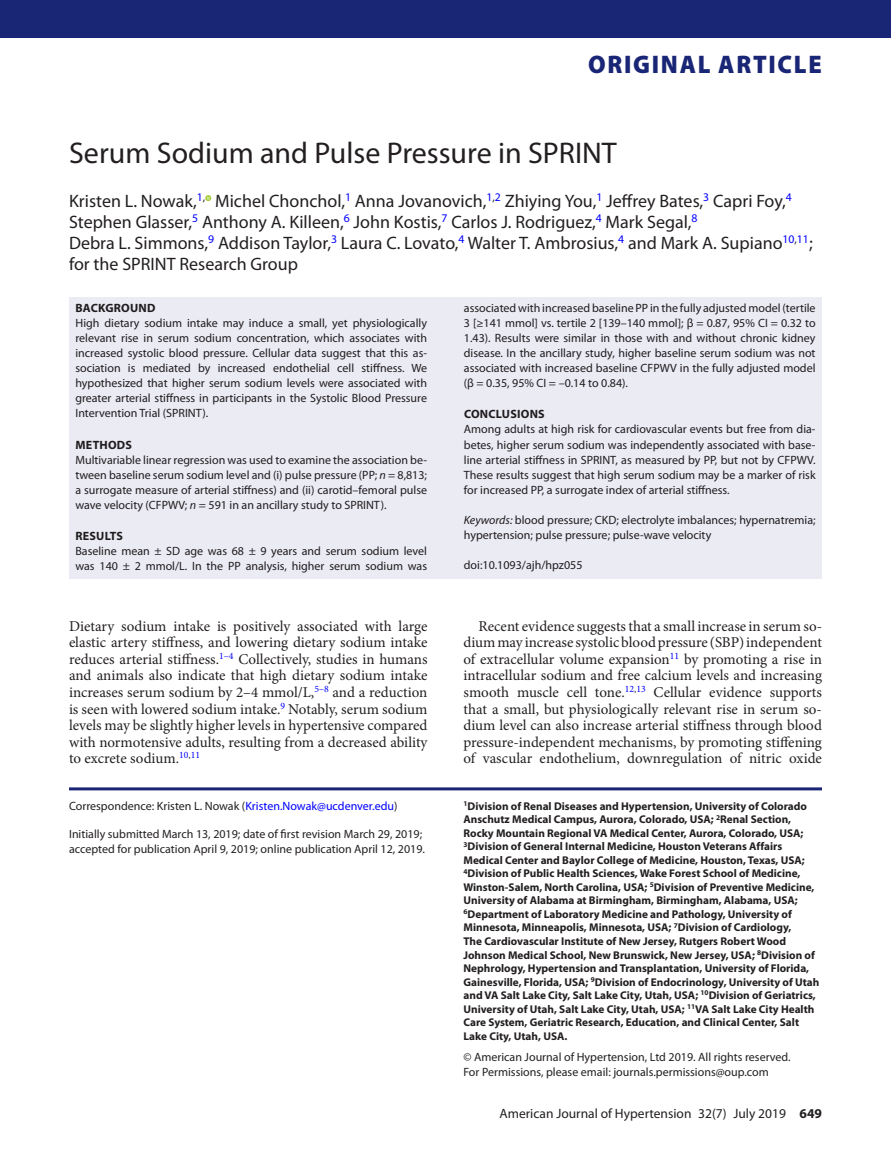
<style>
.page{position:relative;width:891px;height:1175px;background:#fff}
.page>*{position:absolute;margin:0;border:0;box-sizing:border-box;transform-origin:0 0}
.t1{font:30px "Myriad Pro";color:#231f20}
.t2{font:900 25.5px "Myriad Pro";letter-spacing:.07em;color:#192575;scale:.95 1}
.t3{font:18px/21px "Myriad Pro";color:#231f20}
.t4{font:15px/16.5px "Minion Pro";color:#231f20;text-align:justify}
.t5{font:13.5px "Myriad Pro";color:#231f20}
.t6{font:12px/15px "Myriad Pro";color:#231f20}
.t7{font:700 12px "Myriad Pro";letter-spacing:.02em;color:#231f20}
.t8{font:700 11.25px/13.5px "Myriad Pro";color:#231f20}
.s1{font-style:italic}
.s2{color:#00f}
.s3{font-weight:700}
</style>
<div class="page">
<div style="left:0;top:0;width:891px;height:38px;background:#192575"></div>
<hr style="left:69px;top:787px;width:753px;height:3px;background:#192575">
<svg style="left:205px;top:195px;width:6px;height:6px"></svg>
<div style="left:69px;top:297px;width:753px;height:282px;background:#ebebf4"></div>
<h2 class="t2" style="left:588px;top:50px;width:247px">ORIGINAL ARTICLE</h2>
<h1 class="t1" style="left:69px;top:135px;width:549px">Serum Sodium and Pulse Pressure in SPRINT</h1>
<p class="t3" style="left:69px;top:190px;width:745px">Kristen L. Nowak,<sup>1</sup><sup>,</sup> Michel Chonchol,<sup>1</sup> Anna Jovanovich,<sup>1</sup><sup>,</sup><sup>2</sup> Zhiying You,<sup>1</sup> Jeffrey Bates,<sup>3</sup> Capri Foy,<sup>4<br></sup>Stephen Glasser,<sup>5</sup> Anthony A. Killeen,<sup>6</sup> John Kostis,<sup>7</sup> Carlos J. Rodriguez,<sup>4</sup> Mark Segal,<sup>8<br></sup>Debra L. Simmons,<sup>9</sup> Addison Taylor,<sup>3</sup> Laura C. Lovato,<sup>4</sup> Walter T. Ambrosius,<sup>4</sup> and Mark A. Supiano<sup>10</sup><sup>,</sup><sup>11</sup>; for the SPRINT Research Group</p>
<p class="t7" style="left:75px;top:300px;width:82px">BACKGROUND</p>
<p class="t6" style="left:75px;top:315px;width:353px;text-align:justify">High dietary sodium intake may induce a small, yet physiologically relevant rise in serum sodium concentration, which associates with increased systolic blood pressure. Cellular data suggest that this as&shy;sociation is mediated by increased endothelial cell stiffness. We hypothesized that higher serum sodium levels were associated with greater arterial stiffness in participants in the Systolic Blood Pressure Intervention Trial (SPRINT).</p>
<p class="t7" style="left:75px;top:436px;width:58px">METHODS</p>
<p class="t6" style="left:75px;top:452px;width:353px;text-align:justify">Multivariable linear regression was used to examine the association be&shy;tween baseline serum sodium level and (i) pulse pressure (PP; <span class="s1">n</span> = 8,813; a surrogate measure of arterial stiffness) and (ii) carotid–femoral pulse wave velocity (CFPWV; <span class="s1">n</span> = 591 in an ancillary study to SPRINT).</p>
<p class="t7" style="left:75px;top:528px;width:49px">RESULTS</p>
<p class="t6" style="left:75px;top:543px;width:353px">Baseline mean ± SD age was 68 ± 9 years and serum sodium level was 140 ± 2 mmol/L. In the PP analysis, higher serum sodium was</p>
<p class="t6" style="left:464px;top:300px;width:353px;text-align:justify">associated with increased baseline PP in the fully adjusted model (tertile 3 [≥141 mmol] vs. tertile 2 [139–140 mmol]; β = 0.87, 95% CI = 0.32 to 1.43). Results were similar in those with and without chronic kidney disease. In the ancillary study, higher baseline serum sodium was not associated with increased baseline CFPWV in the fully adjusted model (β = 0.35, 95% CI = –0.14 to 0.84).</p>
<p class="t7" style="left:464px;top:406px;width:82px">CONCLUSIONS</p>
<p class="t6" style="left:464px;top:422px;width:353px;text-align:justify">Among adults at high risk for cardiovascular events but free from dia&shy;betes, higher serum sodium was independently associated with base&shy;line arterial stiffness in SPRINT, as measured by PP, but not by CFPWV.<br>These results suggest that high serum sodium may be a marker of risk for increased PP, a surrogate index of arterial stiffness.</p>
<p class="t6" style="left:464px;top:512px;width:353px"><span class="s1">Keywords:</span> blood pressure; CKD; electrolyte imbalances; hypernatremia; hypertension; pulse pressure; pulse-wave velocity</p>
<p class="t6" style="left:464px;top:557px;width:120px">doi:10.1093/ajh/hpz055</p>
<p class="t4" style="left:69px;top:618px;width:360px">Dietary sodium intake is positively associated with large elastic artery stiffness, and lowering dietary sodium intake reduces arterial stiffness.<sup>1–4</sup> Collectively, studies in humans and animals also indicate that high dietary sodium intake increases serum sodium by 2–4 mmol/L,<sup>5–8</sup> and a reduction is seen with lowered sodium intake.<sup>9</sup> Notably, serum sodium levels may be slightly higher levels in hypertensive compared with normotensive adults, resulting from a decreased ability to excrete sodium.<sup>10</sup><sup>,</sup><sup>11</sup></p>
<p class="t4" style="left:463px;top:618px;width:360px;text-indent:15px">Recent evidence suggests that a small increase in serum so&shy;dium may increase systolic blood pressure (SBP) independent of extracellular volume expansion<sup>11</sup> by promoting a rise in intracellular sodium and free calcium levels and increasing smooth muscle cell tone.<sup>12</sup><sup>,</sup><sup>13</sup> Cellular evidence supports that a small, but physiologically relevant rise in serum so&shy;dium level can also increase arterial stiffness through blood pressure-independent mechanisms, by promoting stiffening of vascular endothelium, downregulation of nitric oxide</p>
<p class="t6" style="left:69px;top:798px;width:330px">Correspondence: Kristen L. Nowak (<span class="s2">Kristen.Nowak@ucdenver.edu</span>)</p>
<p class="t6" style="left:69px;top:825px;width:358px">Initially submitted March 13, 2019; date of first revision March 29, 2019; accepted for publication April 9, 2019; online publication April 12, 2019.</p>
<p class="t8" style="left:463px;top:799px;width:357px"><sup>1</sup>Division of Renal Diseases and Hypertension, University of Colorado Anschutz Medical Campus, Aurora, Colorado, USA; <sup>2</sup>Renal Section, Rocky Mountain Regional VA Medical Center, Aurora, Colorado, USA; <sup>3</sup>Division of General Internal Medicine, Houston Veterans Affairs Medical Center and Baylor College of Medicine, Houston, Texas, USA; <sup>4</sup>Division of Public Health Sciences, Wake Forest School of Medicine, Winston-Salem, North Carolina, USA; <sup>5</sup>Division of Preventive Medicine, University of Alabama at Birmingham, Birmingham, Alabama, USA; <sup>6</sup>Department of Laboratory Medicine and Pathology, University of Minnesota, Minneapolis, Minnesota, USA; <sup>7</sup>Division of Cardiology,<br>The Cardiovascular Institute of New Jersey, Rutgers Robert Wood Johnson Medical School, New Brunswick, New Jersey, USA; <sup>8</sup>Division of Nephrology, Hypertension and Transplantation, University of Florida, Gainesville, Florida, USA; <sup>9</sup>Division of Endocrinology, University of Utah and VA Salt Lake City, Salt Lake City, Utah, USA; <sup>10</sup>Division of Geriatrics, University of Utah, Salt Lake City, Utah, USA; <sup>11</sup>VA Salt Lake City Health Care System, Geriatric Research, Education, and Clinical Center, Salt Lake City, Utah, USA.</p>
<p class="t6" style="left:463px;top:1049px;width:329px">© American Journal of Hypertension, Ltd 2019. All rights reserved.<br>For Permissions, please email: journals.permissions@oup.com</p>
<p class="t5" style="left:500px;top:1105px;width:324px">American Journal of Hypertension 32(7) July 2019 <span class="s3">649</span></p>
</div>
